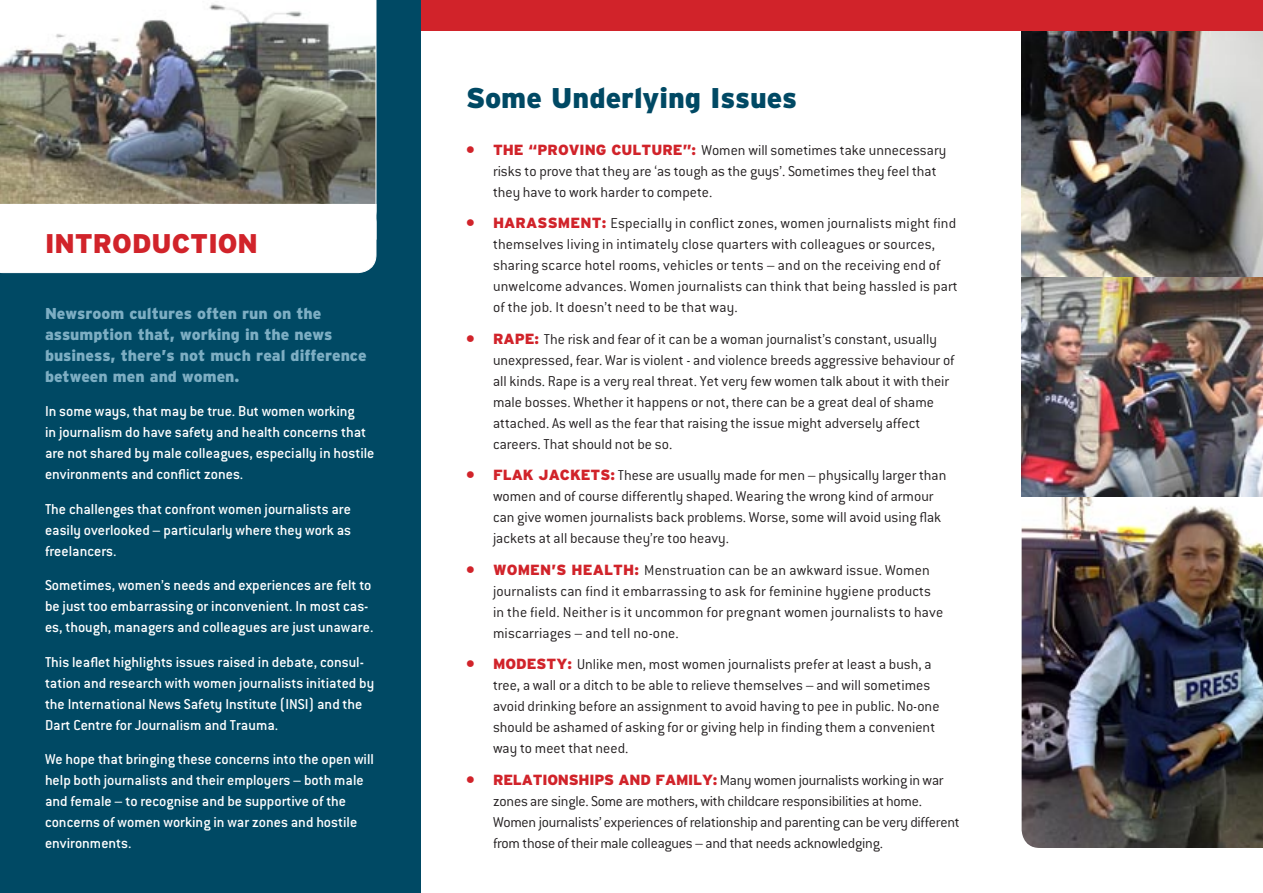
<style>
.page{position:relative;width:1263px;height:893px;background:#fff}
.page>*{position:absolute;margin:0;border:0;box-sizing:border-box;transform-origin:0 0}
.t1{font:900 28.5px "Interstate";color:#004964}
.t2{font:900 27px "Interstate";color:#d1232a}
.t3{font:300 15.75px/21px "Conduit ITC";color:#231f20}
.t4{font:500 15.75px/21px "Conduit ITC";color:#fff}
.t5{font:900 15.75px/21px "Interstate";color:#7daec3}
.s1{font-family:"Interstate";font-weight:900;font-size:14.7px;color:#d1232a}
</style>
<div class="page">
<img style="left:1021px;top:496px;width:242px;height:352px">
<div style="left:0;top:0;width:421px;height:893px;background:#004964"></div>
<img style="left:0;top:0;width:376px;height:204px">
<div style="left:0;top:204px;width:376px;height:69px;background:#fff"></div>
<img style="left:1021px;top:31px;width:242px;height:465px">
<div style="left:421px;top:0;width:842px;height:31px;background:#d1232a"></div>
<p class="t2" style="left:45px;top:228px;width:214px">INTRODUCTION</p>
<p class="t5" style="left:45px;top:302px;width:323px">Newsroom cultures often run on the assumption that, working in the news business, there’s not much real difference between men and women.</p>
<p class="t4" style="left:45px;top:401px;width:331px">In some ways, that may be true. But women working<br>in journalism do have safety and health concerns that are not shared by male colleagues, especially in hostile environments and conflict zones.</p>
<p class="t4" style="left:45px;top:498px;width:308px;text-align:justify">The challenges that confront women journalists are easily overlooked – particularly where they work as freelancers.</p>
<p class="t4" style="left:45px;top:575px;width:330px">Sometimes, women’s needs and experiences are felt to be just too embarrassing or inconvenient. In most cas&shy;es, though, managers and colleagues are just unaware.</p>
<p class="t4" style="left:45px;top:651px;width:331px">This leaflet highlights issues raised in debate, consul&shy;tation and research with women journalists initiated by the International News Safety Institute (INSI) and the Dart Centre for Journalism and Trauma.</p>
<p class="t4" style="left:45px;top:749px;width:330px">We hope that bringing these concerns into the open will help both journalists and their employers – both male and female – to recognise and be supportive of the concerns of women working in war zones and hostile environments.</p>
<p class="t1" style="left:466px;top:82px;width:332px">Some Underlying Issues</p>
<p class="t3" style="left:493px;top:139px;width:455px;text-indent:-27px"><span class="s1">• THE “PROVING CULTURE”:</span> Women will sometimes take unnecessary risks to prove that they are ‘as tough as the guys’. Sometimes they feel that they have to work harder to compete.</p>
<p class="t3" style="left:493px;top:213px;width:466px;text-indent:-27px"><span class="s1">• HARASSMENT:</span> Especially in conflict zones, women journalists might find themselves living in intimately close quarters with colleagues or sources, sharing scarce hotel rooms, vehicles or tents – and on the receiving end of unwelcome advances. Women journalists can think that being hassled is part of the job. It doesn’t need to be that way.</p>
<p class="t3" style="left:493px;top:328px;width:463px;text-indent:-27px"><span class="s1">• RAPE:</span> The risk and fear of it can be a woman journalist’s constant, usually unexpressed, fear. War is violent - and violence breeds aggressive behaviour of all kinds. Rape is a very real threat. Yet very few women talk about it with their male bosses. Whether it happens or not, there can be a great deal of shame attached. As well as the fear that raising the issue might adversely affect careers. That should not be so.</p>
<p class="t3" style="left:493px;top:465px;width:455px;text-indent:-27px"><span class="s1">• FLAK JACKETS:</span> These are usually made for men – physically larger than women and of course differently shaped. Wearing the wrong kind of armour can give women journalists back problems. Worse, some will avoid using flak jackets at all because they’re too heavy.</p>
<p class="t3" style="left:493px;top:559px;width:452px;text-indent:-27px"><span class="s1">• WOMEN’S HEALTH:</span> Menstruation can be an awkward issue. Women journalists can find it embarrassing to ask for feminine hygiene products in the field. Neither is it uncommon for pregnant women journalists to have miscarriages – and tell no-one.</p>
<p class="t3" style="left:493px;top:654px;width:448px;text-indent:-27px"><span class="s1">• MODESTY:</span> Unlike men, most women journalists prefer at least a bush, a tree, a wall or a ditch to be able to relieve themselves – and will sometimes avoid drinking before an assignment to avoid having to pee in public. No-one should be ashamed of asking for or giving help in finding them a convenient way to meet that need.</p>
<p class="t3" style="left:493px;top:769px;width:468px;text-indent:-27px"><span class="s1">• RELATIONSHIPS AND FAMILY:</span> Many women journalists working in war zones are single. Some are mothers, with childcare responsibilities at home.<br>Women journalists’ experiences of relationship and parenting can be very different from those of their male colleagues – and that needs acknowledging.</p>
</div>
